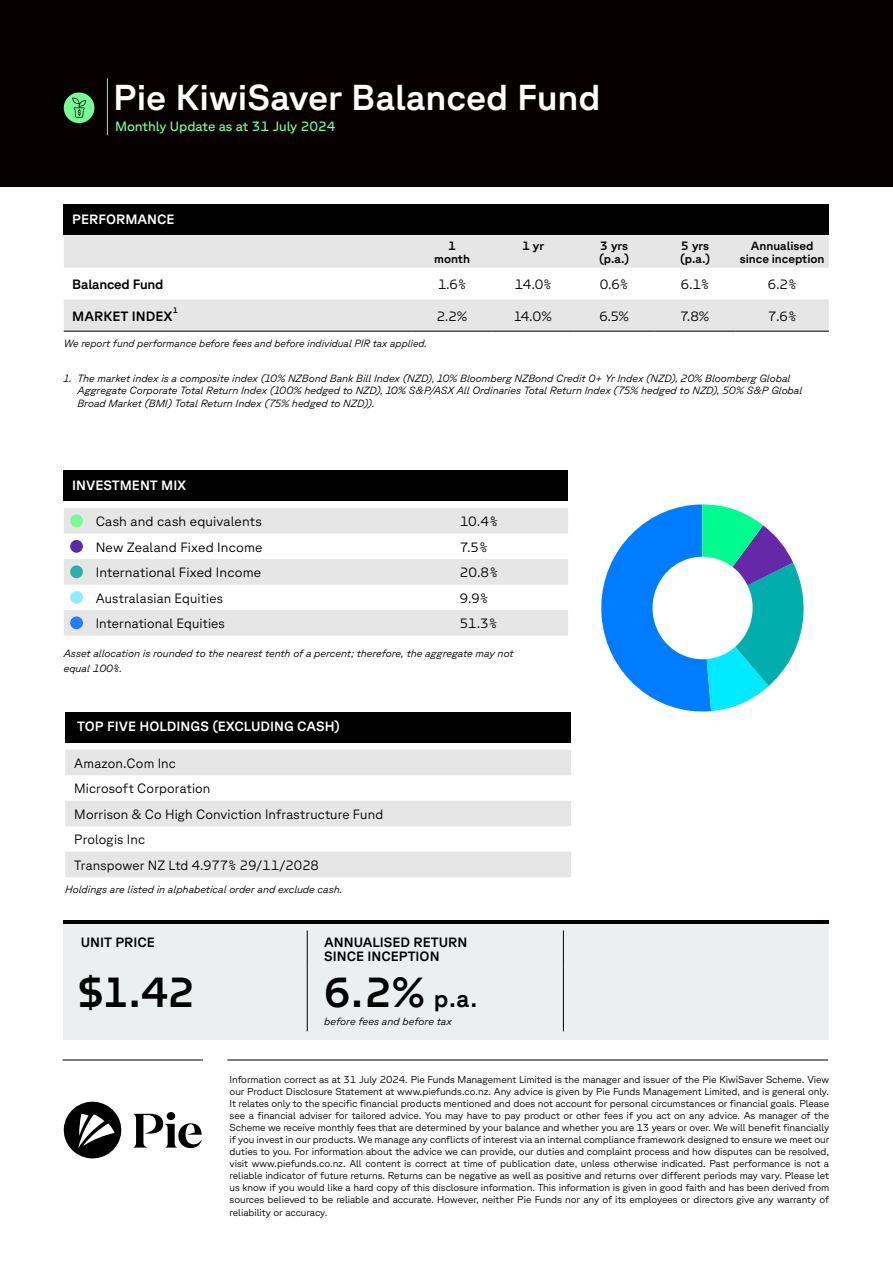
<style>
.page{position:relative;width:893px;height:1263px;background:#fff}
.page>*{position:absolute;margin:0;border:0;box-sizing:border-box;transform-origin:0 0}
.Performance_summary_table{font:500 42px "GT Planar";color:#000}
.t1{font:500 36px "GT Planar";color:#fff}
.Body_Text{font:300 13.5px "GT Planar";letter-spacing:.01em;color:#000}
.Body_Text-2{font:500 13.5px/13.5px "GT Planar";color:#000}
.Body_Text-3{font:500 13.5px "GT Planar";color:#fff}
.t2{font:13.5px "GT Planar";letter-spacing:-.005em;color:#75fc94}
.Body_Text-4{font:500 12px/13.5px "GT Planar";color:#000;text-align:center}
.body_copy{font:300 10.5px/12.6px "GT Planar Italic 15";color:#000}
.Performance_summary_table-2{font:300 10.5px "GT Planar Italic 15";letter-spacing:.005em;color:#000}
.body_copy-2{font:300 10.05px/12px "GT Planar";letter-spacing:-.005em;color:#000;text-align:justify}
.Body_Text-5{font:500 7.8px "GT Planar";color:#000}
.s1{font-size:24px}
</style>
<div class="page">
<div style="left:0;top:0;width:893px;height:187px;background:#060000"></div>
<hr style="left:107px;top:78px;width:1px;height:57px;background:#75fc94">
<div style="left:64px;top:92px;width:30px;height:31px;background:#75fc94;border-radius:50%"></div>
<svg style="left:72px;top:97px;width:14px;height:21px"></svg>
<div style="left:64px;top:923px;width:765px;height:116px;background:#eceff0"></div>
<div style="left:65px;top:712px;width:506px;height:30px;background:#000"></div>
<svg style="left:65px;top:750px;width:506px;height:127px;fill:#e6e6e6"></svg>
<svg style="left:64px;top:235px;width:765px;height:96px;fill:#e6e6e6"></svg>
<hr style="left:64px;top:331px;width:348px;height:1px;background:#000">
<hr style="left:412px;top:331px;width:81px;height:1px;background:#000">
<hr style="left:493px;top:331px;width:81px;height:1px;background:#000">
<hr style="left:574px;top:331px;width:81px;height:1px;background:#000">
<hr style="left:655px;top:331px;width:81px;height:1px;background:#000">
<hr style="left:736px;top:331px;width:93px;height:1px;background:#000">
<div style="left:64px;top:470px;width:504px;height:31px;background:#000"></div>
<svg style="left:64px;top:508px;width:504px;height:128px;fill:#e6e6e6"></svg>
<div style="left:70px;top:514px;width:13px;height:13px;background:#75fc94;border-radius:50%"></div>
<div style="left:70px;top:540px;width:13px;height:13px;background:#592da3;border-radius:50%"></div>
<div style="left:70px;top:565px;width:13px;height:13px;background:#2eadad;border-radius:50%"></div>
<div style="left:70px;top:591px;width:13px;height:13px;background:#8decff;border-radius:50%"></div>
<div style="left:70px;top:616px;width:13px;height:13px;background:#227cff;border-radius:50%"></div>
<div style="left:64px;top:205px;width:765px;height:30px;background:#000"></div>
<svg style="left:601px;top:504px;width:203px;height:208px"></svg>
<div style="left:652px;top:557px;width:101px;height:102px;background:#fff;border-radius:50%"></div>
<hr style="left:64px;top:920px;width:765px;height:3px;background:#000">
<hr style="left:307px;top:930px;width:1px;height:37px;background:#000">
<hr style="left:563px;top:930px;width:1px;height:37px;background:#000">
<hr style="left:307px;top:967px;width:1px;height:64px;background:#000">
<hr style="left:563px;top:967px;width:1px;height:64px;background:#000">
<hr style="left:63px;top:1059px;width:140px;height:1px;background:#000">
<hr style="left:227px;top:1059px;width:601px;height:1px;background:#000">
<svg style="left:63px;top:1101px;width:59px;height:58px"></svg>
<div style="left:167px;top:1112px;width:8px;height:8px;background:#000;border-radius:50%"></div>
<svg style="left:133px;top:1114px;width:69px;height:34px"></svg>
<p class="t1" style="left:113px;top:76px;width:489px">Pie KiwiSaver Balanced Fund</p>
<h3 class="t2" style="left:115px;top:119px;width:222px">Monthly Update as at 31 July 2024</h3>
<p class="Body_Text-3" style="left:72px;top:211px;width:104px">PERFORMANCE</p>
<p class="Body_Text-4" style="left:434px;top:238px;width:37px">1 month</p>
<p class="Body_Text-4" style="left:522px;top:238px;width:23px">1 yr</p>
<p class="Body_Text-4" style="left:599px;top:238px;width:32px;text-align:left">3 yrs (p.a.)</p>
<p class="Body_Text-4" style="left:680px;top:238px;width:32px;text-align:left">5 yrs (p.a.)</p>
<p class="Body_Text-4" style="left:740px;top:238px;width:86px">Annualised since inception</p>
<p class="Body_Text-2" style="left:72px;top:277px;width:93px">Balanced Fund</p>
<p class="Body_Text" style="left:438px;top:277px;width:30px">1.6%</p>
<p class="Body_Text" style="left:514px;top:277px;width:39px">14.0%</p>
<p class="Body_Text" style="left:600px;top:277px;width:30px">0.6%</p>
<p class="Body_Text" style="left:681px;top:277px;width:30px">6.1%</p>
<p class="Body_Text" style="left:768px;top:277px;width:30px">6.2%</p>
<p class="Body_Text-2" style="left:72px;top:309px;width:102px">MARKET INDEX</p>
<p class="Body_Text-5" style="left:173px;top:306px;width:7px">1</p>
<p class="Body_Text" style="left:437px;top:308px;width:32px">2.2%</p>
<p class="Body_Text" style="left:514px;top:308px;width:39px">14.0%</p>
<p class="Body_Text" style="left:599px;top:308px;width:31px">6.5%</p>
<p class="Body_Text" style="left:681px;top:308px;width:30px">7.8%</p>
<p class="Body_Text" style="left:768px;top:308px;width:30px">7.6%</p>
<p class="body_copy" style="left:64px;top:337px;width:365px">We report fund performance before fees and before individual PIR tax applied.</p>
<p class="body_copy" style="left:77px;top:371px;width:726px;text-indent:-14px">1. The market index is a composite index (10% NZBond Bank Bill Index (NZD), 10% Bloomberg NZBond Credit 0+ Yr Index (NZD), 20% Bloomberg Global<br>Aggregate Corporate Total Return Index (100% hedged to NZD), 10% S&amp;P/ASX All Ordinaries Total Return Index (75% hedged to NZD), 50% S&amp;P Global<br>Broad Market (BMI) Total Return Index (75% hedged to NZD)).</p>
<p class="Body_Text-3" style="left:72px;top:477px;width:116px">INVESTMENT MIX</p>
<p class="Body_Text" style="left:96px;top:514px;width:168px">Cash and cash equivalents</p>
<p class="Body_Text" style="left:460px;top:514px;width:40px">10.4%</p>
<p class="Body_Text" style="left:96px;top:539px;width:168px">New Zealand Fixed Income</p>
<p class="Body_Text" style="left:460px;top:539px;width:29px">7.5%</p>
<p class="Body_Text" style="left:96px;top:565px;width:167px">International Fixed Income</p>
<p class="Body_Text" style="left:460px;top:565px;width:40px">20.8%</p>
<p class="Body_Text" style="left:96px;top:590px;width:129px">Australasian Equities</p>
<p class="Body_Text" style="left:460px;top:590px;width:30px">9.9%</p>
<p class="Body_Text" style="left:96px;top:616px;width:131px">International Equities</p>
<p class="Body_Text" style="left:460px;top:616px;width:39px">51.3%</p>
<p class="body_copy" style="left:64px;top:646px;width:451px;line-height:15px">Asset allocation is rounded to the nearest tenth of a percent; therefore, the aggregate may not equal 100%.</p>
<p class="Body_Text-3" style="left:77px;top:719px;width:265px">TOP FIVE HOLDINGS (EXCLUDING CASH)</p>
<p class="Body_Text" style="left:74px;top:755px;width:103px">Amazon.Com Inc</p>
<p class="Body_Text" style="left:74px;top:781px;width:138px">Microsoft Corporation</p>
<p class="Body_Text" style="left:74px;top:806px;width:310px">Morrison &amp; Co High Conviction Infrastructure Fund</p>
<p class="Body_Text" style="left:74px;top:832px;width:72px">Prologis Inc</p>
<p class="Body_Text" style="left:74px;top:857px;width:246px">Transpower NZ Ltd 4.977% 29/11/2028</p>
<p class="body_copy" style="left:65px;top:883px;width:279px">Holdings are listed in alphabetical order and exclude cash.</p>
<p class="Body_Text-2" style="left:81px;top:935px;width:76px">UNIT PRICE</p>
<p class="Body_Text-2" style="left:324px;top:935px;width:145px">ANNUALISED RETURN<br>SINCE INCEPTION</p>
<p class="Performance_summary_table" style="left:78px;top:967px;width:117px">$1.42</p>
<p class="Performance_summary_table" style="left:324px;top:967px;width:154px">6.2% <span class="s1">p.a.</span></p>
<p class="Performance_summary_table-2" style="left:324px;top:1015px;width:129px">before fees and before tax</p>
<p class="body_copy-2" style="left:230px;top:1073px;width:601px">Information correct as at 31 July 2024. Pie Funds Management Limited is the manager and issuer of the Pie KiwiSaver Scheme. View our Product Disclosure Statement at www.piefunds.co.nz. Any advice is given by Pie Funds Management Limited, and is general only.<br>It relates only to the specific financial products mentioned and does not account for personal circumstances or financial goals. Please see a financial adviser for tailored advice. You may have to pay product or other fees if you act on any advice. As manager of the Scheme we receive monthly fees that are determined by your balance and whether you are 13 years or over. We will benefit financially if you invest in our products. We manage any conflicts of interest via an internal compliance framework designed to ensure we meet our duties to you. For information about the advice we can provide, our duties and complaint process and how disputes can be resolved, visit www.piefunds.co.nz. All content is correct at time of publication date, unless otherwise indicated. Past performance is not a reliable indicator of future returns. Returns can be negative as well as positive and returns over different periods may vary. Please let us know if you would like a hard copy of this disclosure information. This information is given in good faith and has been derived from sources believed to be reliable and accurate. However, neither Pie Funds nor any of its employees or directors give any warranty of reliability or accuracy.</p>
</div>
